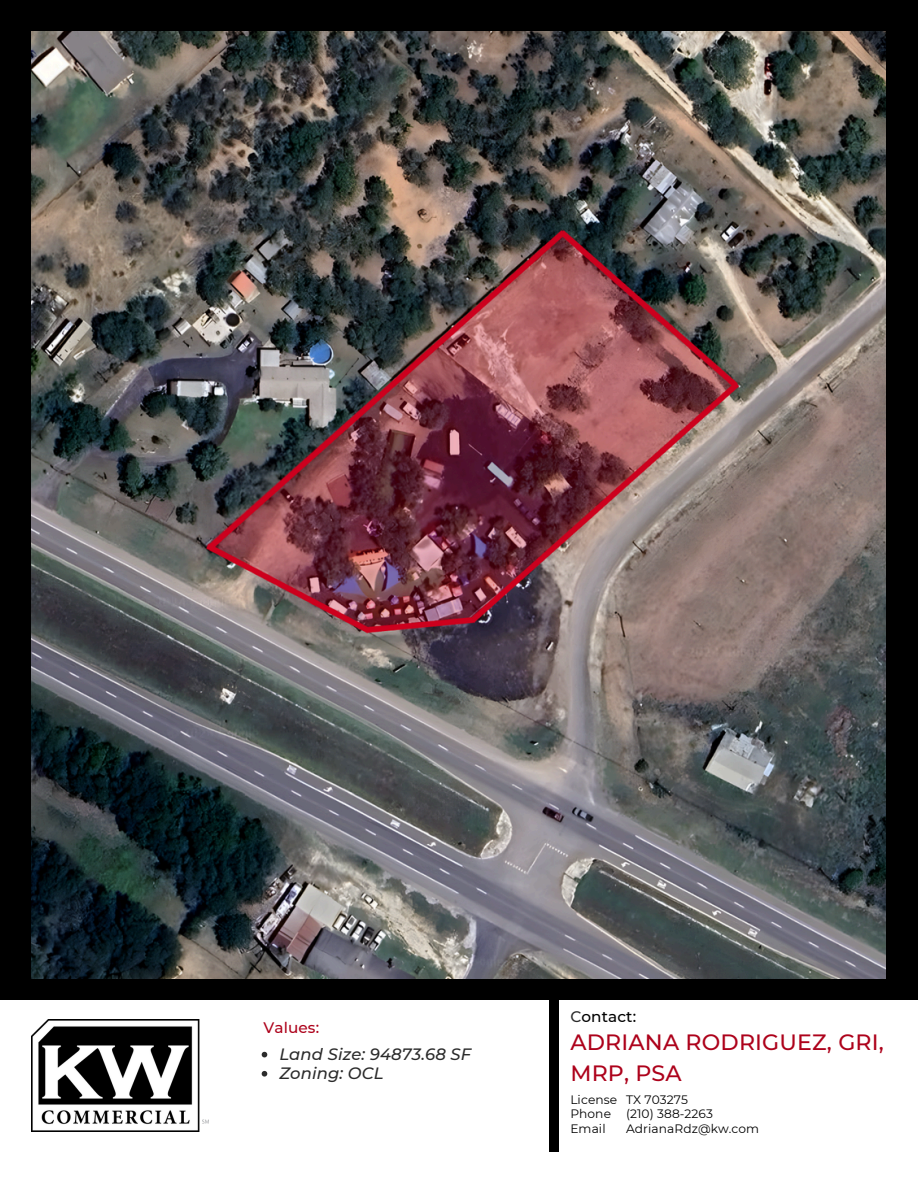
<style>
.page{position:relative;width:918px;height:1188px;background:#000}
.page>*{position:absolute;margin:0;border:0;box-sizing:border-box;transform-origin:0 0}
.t1{font:500 22.05px/30.3px "Montserrat";letter-spacing:.01em;color:#ad021b}
.t2{font:italic 500 16.35px "Montserrat";letter-spacing:.01em;color:#2b2b2b}
.t3{font:500 15.3px "Montserrat";letter-spacing:.01em;color:#000}
.t4{font:500 15.3px "Montserrat";letter-spacing:.01em;color:#ad021b}
.t5{font:12.15px/14.4px "Montserrat";letter-spacing:.005em;color:#000}
.s1{color:#2b2b2b}
</style>
<div class="page">
<div style="left:0;top:1000px;width:918px;height:188px;background:#fff"></div>
<div style="left:549px;top:999px;width:10px;height:153px;background:#000"></div>
<img style="left:32px;top:31px;width:854px;height:947px">
<svg style="left:262px;top:1052px;width:5px;height:5px"></svg>
<svg style="left:262px;top:1071px;width:5px;height:6px"></svg>
<img style="left:32px;top:1020px;width:177px;height:111px">
<p class="t4" style="left:264px;top:1018px;width:57px">Values:</p>
<p class="t2" style="left:279px;top:1044px;width:193px">Land Size: 94873.68 SF</p>
<h2 class="t2" style="left:279px;top:1063px;width:106px">Zoning: OCL</h2>
<p class="t3" style="left:570px;top:1007px;width:67px"><span class="s1">C</span>ontact:</p>
<p class="t1" style="left:570px;top:1027px;width:315px">ADRIANA RODRIGUEZ, GRI,<br>MRP, PSA</p>
<h1 class="t5" style="left:570px;top:1092px;width:48px">License<br>Phone<br>Email</h1>
<p class="t5" style="left:626px;top:1092px;width:64px">TX 703275</p>
<p class="t5" style="left:626px;top:1107px;width:88px">(210) 388-2263</p>
<p class="t5" style="left:626px;top:1121px;width:135px">AdrianaRdz@kw.com</p>
</div>
